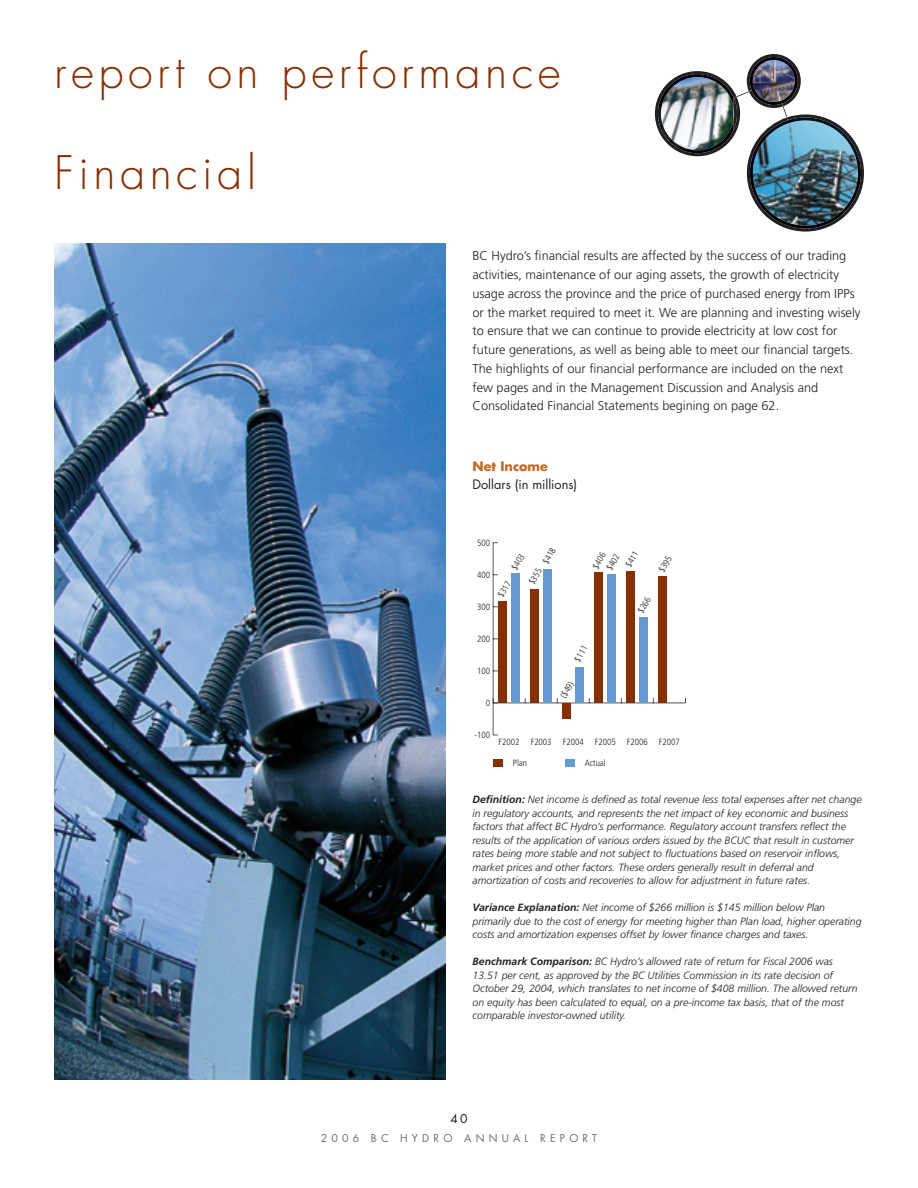
<style>
.page{position:relative;width:918px;height:1188px;background:#fff}
.page>*{position:absolute;margin:0;border:0;box-sizing:border-box;transform-origin:0 0}
.t1{font:300 45px "Futura";letter-spacing:.1em;color:#882f01}
.t2{font:300 12.75px/18.8px "Frutiger";color:#231f20}
.t3{font:12.75px "Futura";color:#231f20}
.t4{font:700 12.75px "Futura";color:#c26a25}
.t5{font:12px "Futura";color:#231f20}
.t6{font:italic 300 10.5px/13.5px "Frutiger";color:#231f20}
.t7{font:10.5px "Futura";letter-spacing:.4em;color:#6c6d70}
.t8{font:300 condensed 9px/12.8px "Frutiger";color:#231f20}
.s1{font-weight:700}
</style>
<div class="page">
<hr style="left:493px;top:703px;width:192px;height:1px;background:#231f20">
<hr style="left:493px;top:543px;width:1px;height:192px;background:#231f20">
<svg style="left:493px;top:698px;width:5px;height:6px"></svg>
<div style="left:565px;top:759px;width:10px;height:8px;background:#6599d1"></div>
<div style="left:511px;top:574px;width:9px;height:129px;background:#6599d1"></div>
<div style="left:543px;top:569px;width:9px;height:134px;background:#6599d1"></div>
<div style="left:575px;top:667px;width:9px;height:36px;background:#6599d1"></div>
<div style="left:607px;top:574px;width:9px;height:129px;background:#6599d1"></div>
<div style="left:639px;top:618px;width:9px;height:85px;background:#6599d1"></div>
<div style="left:493px;top:759px;width:10px;height:8px;background:#882f01"></div>
<div style="left:498px;top:601px;width:9px;height:102px;background:#882f01"></div>
<div style="left:530px;top:589px;width:9px;height:114px;background:#882f01"></div>
<div style="left:562px;top:703px;width:9px;height:16px;background:#882f01"></div>
<div style="left:594px;top:573px;width:9px;height:130px;background:#882f01"></div>
<div style="left:626px;top:571px;width:9px;height:132px;background:#882f01"></div>
<div style="left:658px;top:576px;width:9px;height:127px;background:#882f01"></div>
<img style="left:54px;top:243px;width:392px;height:837px">
<img style="left:655px;top:54px;width:209px;height:178px">
<img style="left:750px;top:57px;width:48px;height:48px">
<h1 class="t1" style="left:54px;top:43px;width:508px">report on performance</h1>
<h1 class="t1" style="left:54px;top:144px;width:203px">Financial</h1>
<p class="t2" style="left:472px;top:246px;width:389px">BC Hydro’s financial results are affected by the success of our trading activities, maintenance of our aging assets, the growth of electricity usage across the province and the price of purchased energy from IPPs or the market required to meet it. We are planning and investing wisely to ensure that we can continue to provide electricity at low cost for future generations, as well as being able to meet our financial targets.<br>The highlights of our financial performance are included on the next few pages and in the Management Discussion and Analysis and Consolidated Financial Statements begining on page 62.</p>
<p class="t4" style="left:472px;top:457px;width:77px">Net Income</p>
<p class="t3" style="left:472px;top:476px;width:106px">Dollars (in millions)</p>
<p class="t8" style="left:477px;top:537px;width:14px">500</p>
<p class="t8" style="left:526px;top:581px;width:44px;rotate:-60deg">$355 $418</p>
<p class="t8" style="left:508px;top:566px;width:19px;rotate:-60deg">$403</p>
<p class="t8" style="left:495px;top:593px;width:19px;rotate:-60deg">$317</p>
<p class="t8" style="left:477px;top:569px;width:14px">400</p>
<p class="t8" style="left:477px;top:601px;width:14px">300</p>
<p class="t8" style="left:477px;top:633px;width:14px">200</p>
<p class="t8" style="left:592px;top:560px;width:19px;text-indent:-6px;rotate:-60deg">$406 $402</p>
<p class="t8" style="left:622px;top:563px;width:19px;rotate:-60deg">$411</p>
<p class="t8" style="left:635px;top:609px;width:19px;rotate:-60deg">$266</p>
<p class="t8" style="left:656px;top:568px;width:19px;rotate:-60deg">$395</p>
<p class="t8" style="left:477px;top:665px;width:14px">100</p>
<p class="t8" style="left:486px;top:697px;width:6px">0</p>
<p class="t8" style="left:571px;top:658px;width:19px;rotate:-60deg">$111</p>
<p class="t8" style="left:557px;top:694px;width:19px;rotate:-60deg">($49)</p>
<p class="t8" style="left:474px;top:729px;width:17px">-100</p>
<p class="t8" style="left:499px;top:735px;width:183px">F2002 F2003 F2004 F2005 F2006 F2007</p>
<p class="t8" style="left:513px;top:757px;width:16px">Plan</p>
<p class="t8" style="left:585px;top:757px;width:22px">Actual</p>
<p class="t6" style="left:472px;top:793px;width:391px"><span class="s1">Definition:</span> Net income is defined as total revenue less total expenses after net change in regulatory accounts, and represents the net impact of key economic and business factors that affect BC Hydro’s performance. Regulatory account transfers reflect the results of the application of various orders issued by the BCUC that result in customer rates being more stable and not subject to fluctuations based on reservoir inflows, market prices and other factors. These orders generally result in deferral and amortization of costs and recoveries to allow for adjustment in future rates.</p>
<p class="t6" style="left:472px;top:901px;width:391px"><span class="s1">Variance Explanation:</span> Net income of $266 million is $145 million below Plan primarily due to the cost of energy for meeting higher than Plan load, higher operating costs and amortization expenses offset by lower finance charges and taxes.</p>
<p class="t6" style="left:472px;top:955px;width:387px"><span class="s1">Benchmark Comparison:</span> BC Hydro’s allowed rate of return for Fiscal 2006 was 13.51 per cent, as approved by the BC Utilities Commission in its rate decision of October 29, 2004, which translates to net income of $408 million. The allowed return on equity has been calculated to equal, on a pre-income tax basis, that of the most comparable investor-owned utility.</p>
<p class="t5" style="left:450px;top:1110px;width:19px">40</p>
<p class="t7" style="left:321px;top:1131px;width:278px">2006 BC HYDRO ANNUAL REPORT</p>
</div>
